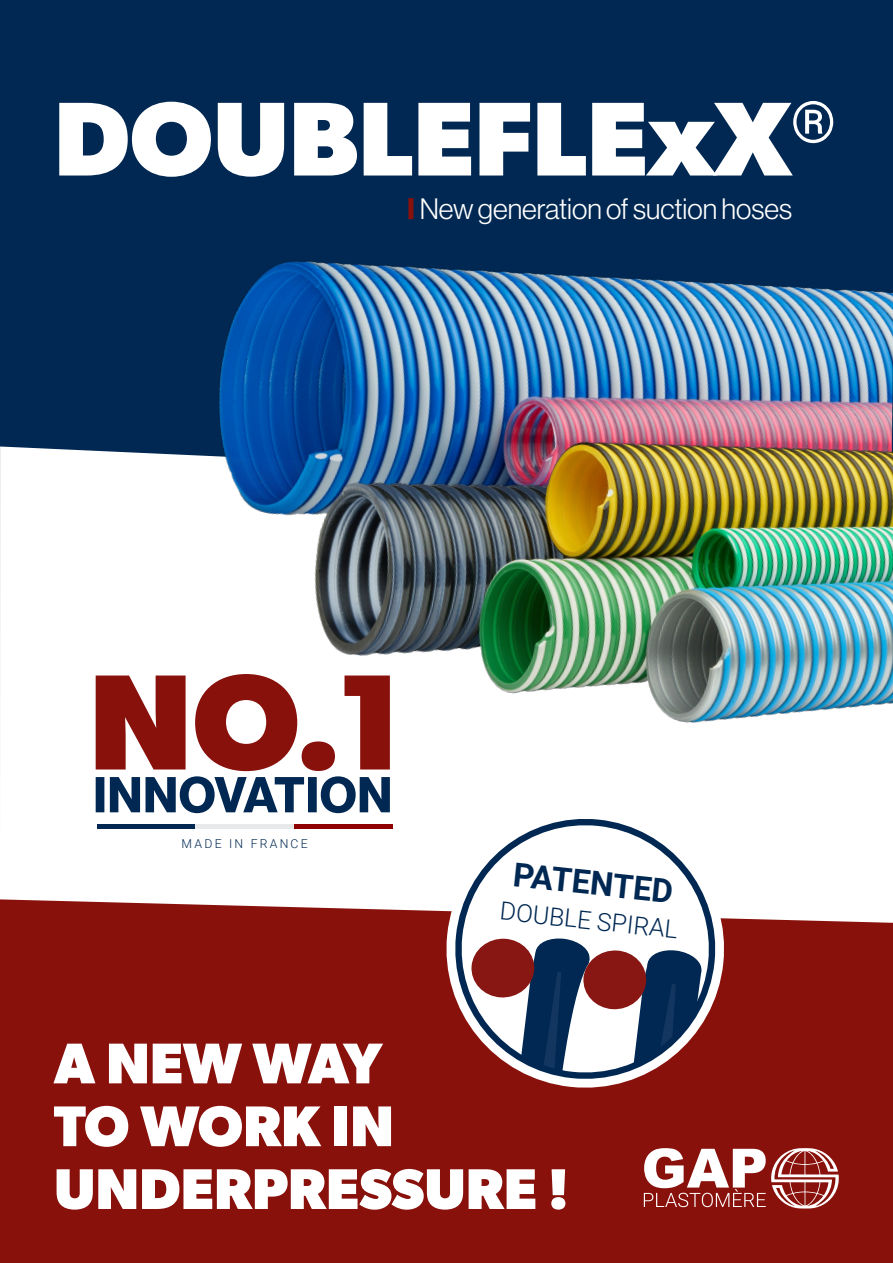
<style>
.page{position:relative;width:893px;height:1263px;background:#fff}
.page>*{position:absolute;margin:0;border:0;box-sizing:border-box;transform-origin:0 0}
.Subtitle__Right{font:700 105.3px "Gibson";color:#fff}
.Subtitle__Left{font:700 57.6px "Gibson";color:#fff}
.t1{font:700 33px "Roboto";color:#002852}
.Body__Left{font:28.8px "N Haas Grotesk DS Pro 45 Lt";color:#fff}
.t2{font:300 24.9px "Roboto";color:#002852}
.Quotation_Marks{font:300 12.3px "Roboto";letter-spacing:.18em;color:#002852}
</style>
<div class="page">
<div style="left:0;top:838px;width:893px;height:425px;background:#89110c"></div>
<div style="left:0;top:0;width:893px;height:830px;background:#002852"></div>
<svg style="left:0;top:446px;width:893px;height:477px;background:#f6eeee"></svg>
<svg style="left:425px;top:789px;width:320px;height:299px"></svg>
<svg style="left:445px;top:808px;width:281px;height:274px"></svg>
<svg style="left:644px;top:1148px;width:195px;height:61px"></svg>
<svg style="left:96px;top:674px;width:294px;height:139px"></svg>
<hr style="left:97px;top:824px;width:98px;height:4px;background:#002852">
<hr style="left:195px;top:824px;width:99px;height:4px;background:#e8e9ea">
<hr style="left:294px;top:824px;width:99px;height:4px;background:#900000">
<img style="left:154px;top:198px;width:331px;height:544px">
<img style="left:298px;top:271px;width:595px;height:488px">
<p class="Subtitle__Right" style="left:54px;top:77px;width:784px">DOUBLEFLExX<sup>®</sup></p>
<p class="Body__Left" style="left:420px;top:193px;width:374px">New generation of suction hoses</p>
<p class="Quotation_Marks" style="left:182px;top:835px;width:128px">MADE IN FRANCE</p>
<p class="t1" style="left:516px;top:851px;width:162px;rotate:6deg">PATENTED</p>
<p class="t2" style="left:502px;top:893px;width:180px;rotate:6deg">DOUBLE SPIRAL</p>
<p class="Subtitle__Left" style="left:54px;top:1029px;width:329px">A NEW WAY</p>
<p class="Subtitle__Left" style="left:54px;top:1092px;width:341px">TO WORK IN</p>
<p class="Subtitle__Left" style="left:54px;top:1155px;width:516px">UNDERPRESSURE !</p>
</div>
